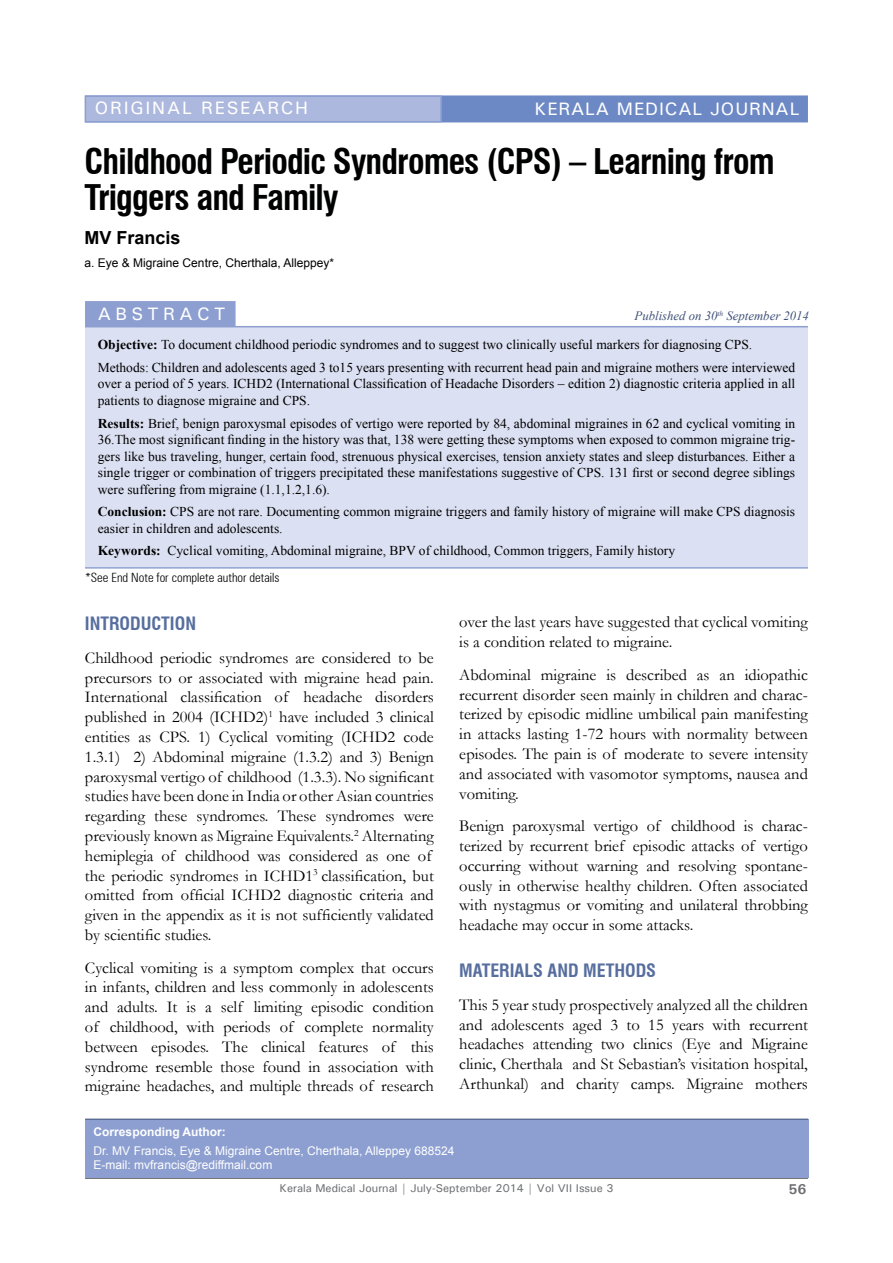
<style>
.page{position:relative;width:893px;height:1263px;background:#fff}
.page>*{position:absolute;margin:0;border:0;box-sizing:border-box;transform-origin:0 0}
.t1{font:700 condensed 34.5px/36px "Swiss 721 BT";letter-spacing:-.025em;color:#000101}
.Head_1{font:700 condensed 18px "Swiss 721 BT";color:#576e9e}
.t2{font:500 18px "Univers";letter-spacing:.05em;color:#fff}
.t3{font:500 18px "Univers";letter-spacing:.1em;color:#fff}
.Title_Name{font:700 18px "Arial";color:#000}
.t4{font:500 18px "Univers";letter-spacing:.25em;color:#fff}
.Para_1{font:16.5px/19.8px "Garamond";color:#000;text-align:justify}
.t5{font:700 14.25px "Univers";color:#6d6e71}
.Abstract{font:13.5px/16.5px "Times New Roman";color:#000;text-align:justify}
.t6{font:300 condensed 12.75px "Zurich BT";color:#000}
.t7{font:italic 12.75px "Times New Roman";color:#3f5077}
.Corresponding_Author{font:12px "Arial";color:#fff}
.Title_Name-2{font:12px "Arial";color:#000}
.t8{font:700 12px "Arial";color:#fff}
.t9{font:500 11.25px "Univers";color:#6d6e71}
.s1{font-weight:700}
</style>
<div class="page">
<hr style="left:85px;top:1178px;width:723px;height:1px;background:#58595b">
<div style="left:85px;top:95px;width:723px;height:27px;background:#6d89c5;border:2px solid #6d89c5"></div>
<div style="left:85px;top:95px;width:357px;height:27px;background:#acb8dd;border:2px solid #8d9fd1"></div>
<div style="left:85px;top:1119px;width:723px;height:59px;background:#8d9fd1"></div>
<hr style="left:85px;top:1119px;width:723px;height:1px;background:#3f5077">
<div style="left:85px;top:301px;width:151px;height:26px;background:#8d9fd1"></div>
<div style="left:85px;top:327px;width:723px;height:240px;background:#dbe0f2"></div>
<hr style="left:85px;top:326px;width:723px;height:1px;background:#8d9fd1">
<hr style="left:85px;top:567px;width:723px;height:2px;background:#8d9fd1">
<p class="t3" style="left:95px;top:97px;width:215px">ORIGINAL RESEARCH</p>
<p class="t2" style="left:534px;top:97px;width:266px">KERALA MEDICAL JOURNAL</p>
<p class="t1" style="left:85px;top:143px;width:692px">Childhood Periodic Syndromes (CPS) – Learning from<br>Triggers and Family</p>
<p class="Title_Name" style="left:85px;top:226px;width:98px">MV Francis</p>
<p class="Title_Name-2" style="left:85px;top:255px;width:251px">a. Eye &amp; Migraine Centre, Cherthala, Alleppey*</p>
<p class="t4" style="left:98px;top:302px;width:129px">ABSTRACT</p>
<p class="Abstract" style="left:98px;top:336px;width:656px"><span class="s1">Objective:</span> To document childhood periodic syndromes and to suggest two clinically useful markers for diagnosing CPS.</p>
<p class="Abstract" style="left:98px;top:359px;width:699px">Methods: Children and adolescents aged 3 to15 years presenting with recurrent head pain and migraine mothers were interviewed over a period of 5 years. ICHD2 (International Classification of Headache Disorders – edition 2) diagnostic criteria applied in all patients to diagnose migraine and CPS.</p>
<p class="Abstract" style="left:98px;top:415px;width:699px"><span class="s1">Results:</span> Brief, benign paroxysmal episodes of vertigo were reported by 84, abdominal migraines in 62 and cyclical vomiting in 36.The most significant finding in the history was that, 138 were getting these symptoms when exposed to common migraine trig&shy;gers like bus traveling, hunger, certain food, strenuous physical exercises, tension anxiety states and sleep disturbances. Either a single trigger or combination of triggers precipitated these manifestations suggestive of CPS. 131 first or second degree siblings were suffering from migraine (1.1,1.2,1.6).</p>
<p class="Abstract" style="left:98px;top:503px;width:699px"><span class="s1">Conclusion:</span> CPS are not rare. Documenting common migraine triggers and family history of migraine will make CPS diagnosis easier in children and adolescents.</p>
<p class="Abstract" style="left:98px;top:542px;width:579px"><span class="s1">Keywords:</span> Cyclical vomiting, Abdominal migraine, BPV of childhood, Common triggers, Family history</p>
<p class="t6" style="left:85px;top:569px;width:196px">*See End Note for complete author details</p>
<p class="t7" style="left:635px;top:307px;width:176px">Published on 30<sup>th</sup> September 2014</p>
<p class="Head_1" style="left:85px;top:613px;width:113px">INTRODUCTION</p>
<p class="Para_1" style="left:85px;top:647px;width:350px;text-align:left">Childhood periodic syndromes are considered to be precursors to or associated with migraine head pain.<br>International classification of headache disorders published in 2004 (ICHD2)<sup>1</sup> have included 3 clinical entities as CPS. 1) Cyclical vomiting (ICHD2 code 1.3.1) 2) Abdominal migraine (1.3.2) and 3) Benign paroxysmal vertigo of childhood (1.3.3). No significant studies have been done in India or other Asian countries regarding these syndromes. These syndromes were previously known as Migraine Equivalents.<sup>2</sup> Alternating hemiplegia of childhood was considered as one of the periodic syndromes in ICHD1<sup>3</sup> classification, but omitted from official ICHD2 diagnostic criteria and given in the appendix as it is not sufficiently validated by scientific studies.</p>
<p class="Para_1" style="left:85px;top:957px;width:350px">Cyclical vomiting is a symptom complex that occurs in infants, children and less commonly in adolescents and adults. It is a self limiting episodic condition of childhood, with periods of complete normality between episodes. The clinical features of this syndrome resemble those found in association with migraine headaches, and multiple threads of research</p>
<p class="Para_1" style="left:459px;top:612px;width:350px">over the last years have suggested that cyclical vomiting is a condition related to migraine.</p>
<p class="Para_1" style="left:459px;top:664px;width:350px">Abdominal migraine is described as an idiopathic recurrent disorder seen mainly in children and charac&shy;terized by episodic midline umbilical pain manifesting in attacks lasting 1-72 hours with normality between episodes. The pain is of moderate to severe intensity and associated with vasomotor symptoms, nausea and vomiting.</p>
<p class="Para_1" style="left:459px;top:816px;width:350px">Benign paroxysmal vertigo of childhood is charac&shy;terized by recurrent brief episodic attacks of vertigo occurring without warning and resolving spontane&shy;ously in otherwise healthy children. Often associated with nystagmus or vomiting and unilateral throbbing headache may occur in some attacks.</p>
<p class="Head_1" style="left:459px;top:960px;width:198px">MATERIALS AND METHODS</p>
<p class="Para_1" style="left:459px;top:994px;width:350px">This 5 year study prospectively analyzed all the children and adolescents aged 3 to 15 years with recurrent headaches attending two clinics (Eye and Migraine clinic, Cherthala and St Sebastian’s visitation hospital, Arthunkal) and charity camps. Migraine mothers</p>
<p class="t8" style="left:94px;top:1124px;width:134px">Corresponding Author:</p>
<p class="Corresponding_Author" style="left:94px;top:1143px;width:362px">Dr. MV Francis, Eye &amp; Migraine Centre, Cherthala, Alleppey 688524</p>
<p class="Corresponding_Author" style="left:94px;top:1157px;width:180px">E-mail: mvfrancis@rediffmail.com</p>
<p class="t9" style="left:280px;top:1181px;width:335px">Kerala Medical Journal | July-September 2014 | Vol VII Issue 3</p>
<p class="t5" style="left:789px;top:1180px;width:19px">56</p>
</div>
